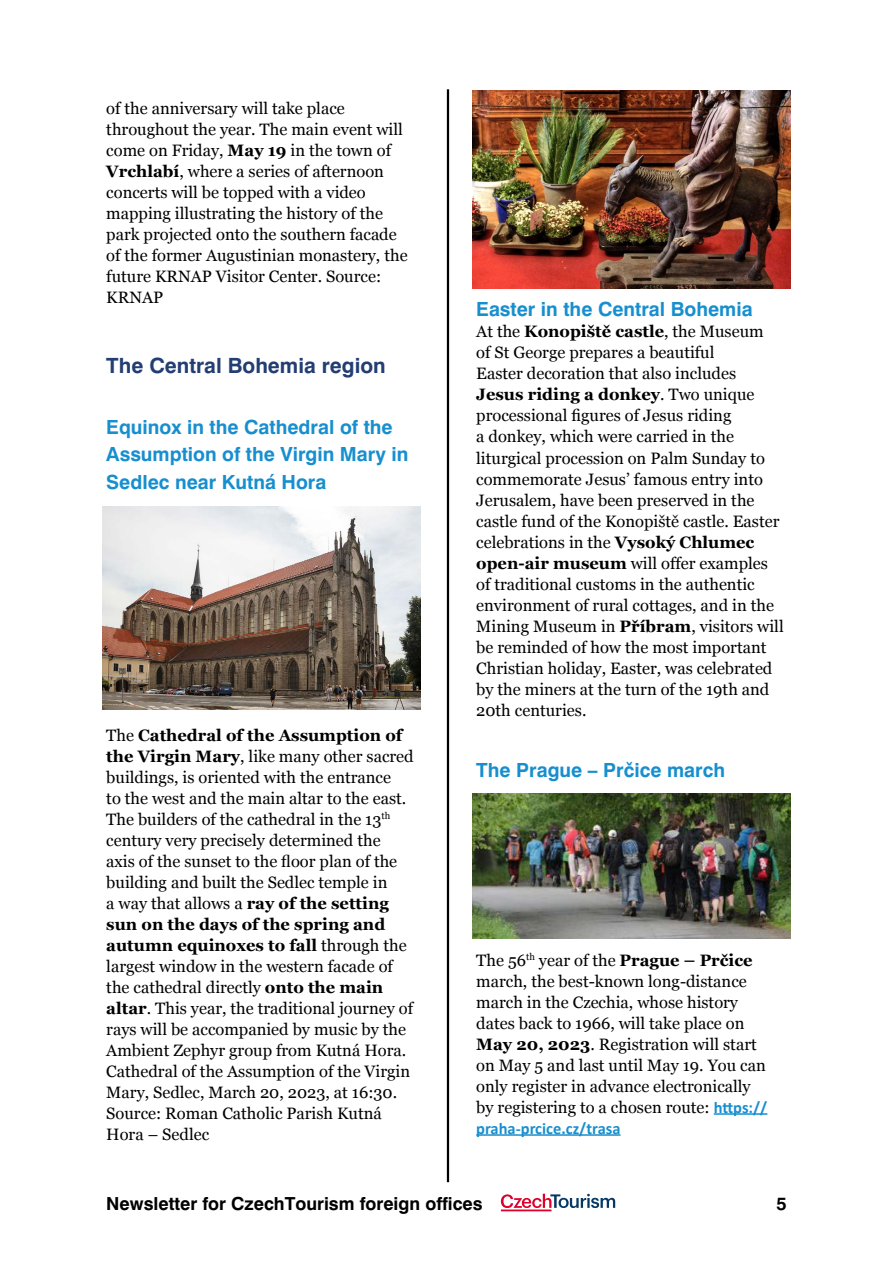
<style>
.page{position:relative;width:893px;height:1263px;background:#fff}
.page>*{position:absolute;margin:0;border:0;box-sizing:border-box;transform-origin:0 0}
.t1{font:700 21px "Swiss 721 BTCE";color:#233e73}
.t2{font:700 19.5px/27px "Swiss 721 BTCE";color:#178fcf}
.t3{font:700 18px "Swiss 721 BTCE";color:#000}
.t4{font:16.5px/21px "Georgia";color:#000}
.t5{font:700 16.5px "Calibri";color:#178fcf}
.s1{font-weight:700}
.s2{font-family:"Calibri";font-weight:700;color:#178fcf}
</style>
<div class="page">
<hr style="left:447px;top:89px;width:2px;height:1093px;background:#000">
<svg style="left:501px;top:1194px;width:114px;height:17px"></svg>
<hr style="left:714px;top:1113px;width:53px;height:2px;background:#178fcf">
<hr style="left:476px;top:1134px;width:144px;height:2px;background:#178fcf">
<img style="left:102px;top:507px;width:319px;height:202px">
<img style="left:472px;top:91px;width:319px;height:197px">
<img style="left:472px;top:793px;width:319px;height:146px">
<p class="t4" style="left:106px;top:98px;width:303px">of the anniversary will take place throughout the year. The main event will come on Friday, <span class="s1">May 19</span> in the town of <span class="s1">Vrchlabí</span>, where a series of afternoon concerts will be topped with a video mapping illustrating the history of the park projected onto the southern facade of the former Augustinian monastery, the future KRNAP Visitor Center. Source:<br>KRNAP</p>
<p class="t1" style="left:106px;top:352px;width:281px">The Central Bohemia region</p>
<p class="t2" style="left:106px;top:414px;width:303px">Equinox in the Cathedral of the<br>Assumption of the Virgin Mary in<br>Sedlec near Kutná Hora</p>
<p class="t4" style="left:106px;top:725px;width:309px">The <span class="s1">Cathedral of the Assumption of the Virgin Mary</span>, like many other sacred buildings, is oriented with the entrance<br>to the west and the main altar to the east.<br>The builders of the cathedral in the 13<sup>th </sup>century very precisely determined the<br>axis of the sunset to the floor plan of the building and built the Sedlec temple in<br>a way that allows a <span class="s1">ray of the setting sun on the days of the spring and autumn equinoxes to fall</span> through the largest window in the western facade of the cathedral directly <span class="s1">onto the main altar</span>. This year, the traditional journey of rays will be accompanied by music by the Ambient Zephyr group from Kutná Hora.<br>Cathedral of the Assumption of the Virgin Mary, Sedlec, March 20, 2023, at 16:30.<br>Source: Roman Catholic Parish Kutná Hora – Sedlec</p>
<p class="t2" style="left:476px;top:296px;width:278px">Easter in the Central Bohemia</p>
<p class="t4" style="left:476px;top:322px;width:309px">At the <span class="s1">Konopiště castle</span>, the Museum<br>of St George prepares a beautiful<br>Easter decoration that also includes <span class="s1">Jesus riding a donkey</span>. Two unique processional figures of Jesus riding<br>a donkey, which were carried in the liturgical procession on Palm Sunday to commemorate Jesus’ famous entry into Jerusalem, have been preserved in the castle fund of the Konopiště castle. Easter celebrations in the <span class="s1">Vysoký Chlumec open-air museum</span> will offer examples of traditional customs in the authentic environment of rural cottages, and in the Mining Museum in <span class="s1">Příbram</span>, visitors will be reminded of how the most important Christian holiday, Easter, was celebrated by the miners at the turn of the 19th and 20th centuries.</p>
<p class="t2" style="left:476px;top:756px;width:250px">The Prague – Prčice march</p>
<p class="t4" style="left:476px;top:950px;width:293px">The 56<sup>th</sup> year of the <span class="s1">Prague – Prčice </span>march, the best-known long-distance march in the Czechia, whose history dates back to 1966, will take place on <span class="s1">May 20, 2023</span>. Registration will start on May 5 and last until May 19. You can only register in advance electronically by registering to a chosen route: <span class="s2">https://</span></p>
<p class="t5" style="left:476px;top:1118px;width:146px">praha-prcice.cz/trasa</p>
<p class="t3" style="left:106px;top:1191px;width:378px">Newsletter for CzechTourism foreign offices</p>
<p class="t3" style="left:776px;top:1191px;width:12px">5</p>
</div>
